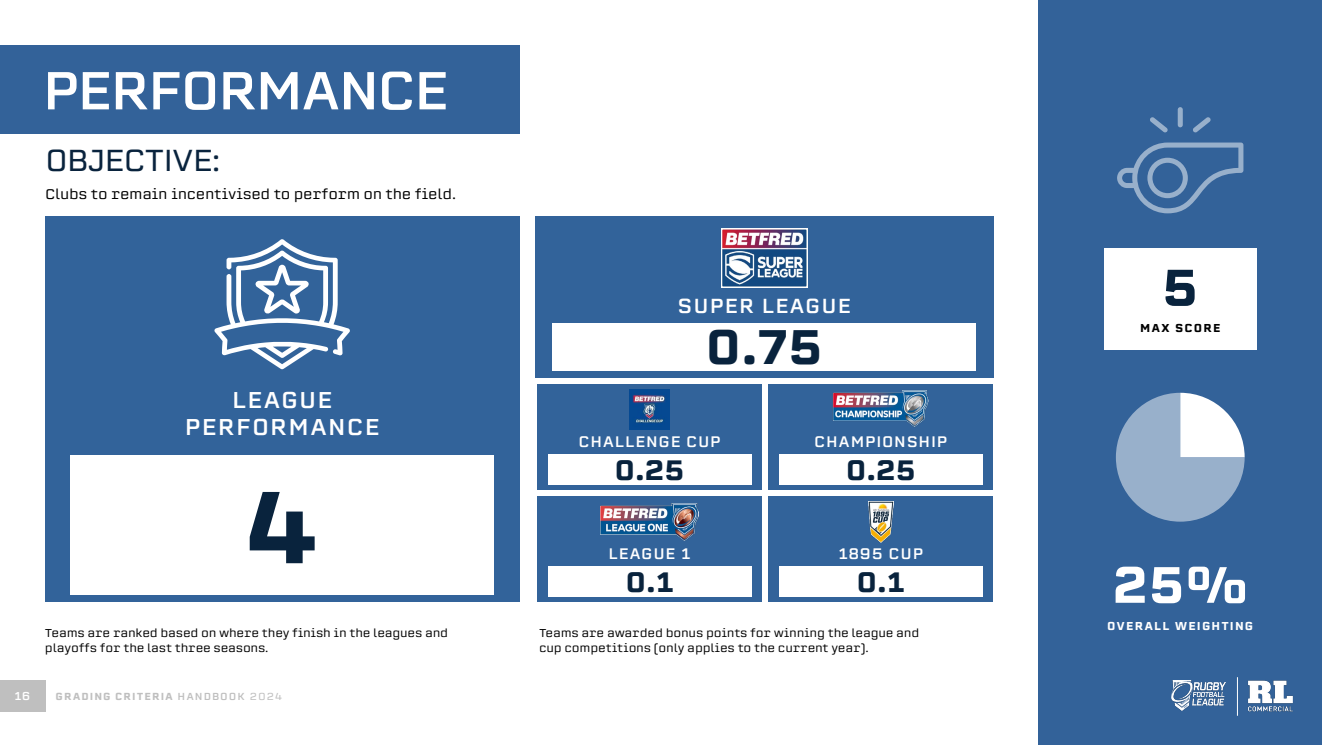
<style>
.page{position:relative;width:1322px;height:745px;background:#fff}
.page>*{position:absolute;margin:0;border:0;box-sizing:border-box;transform-origin:0 0}
.t1{font:500 100px "Erbaum";color:#09233d}
.t2{font:52.5px "Erbaum";letter-spacing:-.04em;color:#fff}
.t3{font:500 50px "Erbaum";color:#fff}
.t4{font:500 50px "Erbaum";color:#09233d}
.t5{font:500 47.5px "Erbaum";color:#09233d}
.t6{font:30px "Erbaum";letter-spacing:-.04em;color:#09233d}
.t7{font:500 27.5px "Erbaum";color:#09233d}
.t8{font:22.5px/27.5px "Erbaum";letter-spacing:.05em;color:#fff;text-align:center}
.t9{font:20px "Erbaum";letter-spacing:.05em;color:#fff}
.t10{font:15px "Erbaum";letter-spacing:.05em;color:#fff}
.t11{font:13.75px "Erbaum";letter-spacing:-.02em;color:#000}
.t12{font:11.25px/15px "Erbaum";letter-spacing:-.02em;color:#000}
.t13{font:500 11.25px "Erbaum";letter-spacing:.1em;color:#fff}
.t14{font:500 11.25px "Erbaum";letter-spacing:.1em;color:#000}
.t15{font:11.25px "Erbaum";color:#fff}
.t16{font:500 10px "Erbaum";letter-spacing:.1em;color:#bfbfbf}
.s1{font-weight:400}
</style>
<div class="page">
<div style="left:1038px;top:0;width:284px;height:744px;background:#336299"></div>
<svg style="left:1116px;top:392px;width:128px;height:129px"></svg>
<div style="left:1104px;top:248px;width:152px;height:102px;background:#fff"></div>
<div style="left:0;top:45px;width:519px;height:89px;background:#336299"></div>
<svg style="left:1117px;top:142px;width:126px;height:71px"></svg>
<div style="left:1177px;top:107px;width:5px;height:20px;background:#98b0cb;border-radius:3px"></div>
<svg style="left:1193px;top:117px;width:18px;height:15px"></svg>
<svg style="left:1150px;top:117px;width:18px;height:15px"></svg>
<div style="left:537px;top:384px;width:225px;height:105px;background:#32639a"></div>
<div style="left:537px;top:496px;width:225px;height:105px;background:#32639a"></div>
<div style="left:768px;top:384px;width:225px;height:105px;background:#32639a"></div>
<div style="left:768px;top:496px;width:225px;height:105px;background:#32639a"></div>
<div style="left:548px;top:453px;width:203px;height:31px;background:#fff"></div>
<div style="left:548px;top:565px;width:203px;height:31px;background:#fff"></div>
<div style="left:779px;top:453px;width:203px;height:31px;background:#fff"></div>
<div style="left:779px;top:565px;width:203px;height:31px;background:#fff"></div>
<div style="left:535px;top:216px;width:458px;height:162px;background:#32639a"></div>
<div style="left:552px;top:323px;width:424px;height:47px;background:#fff"></div>
<div style="left:45px;top:216px;width:474px;height:385px;background:#32639a"></div>
<div style="left:71px;top:454px;width:423px;height:140px;background:#fff"></div>
<svg style="left:214px;top:239px;width:136px;height:130px"></svg>
<img style="left:721px;top:228px;width:86px;height:59px">
<img style="left:630px;top:389px;width:39px;height:40px">
<img style="left:833px;top:390px;width:95px;height:37px">
<img style="left:600px;top:503px;width:99px;height:37px">
<img style="left:868px;top:501px;width:25px;height:41px">
<hr style="left:1237px;top:676px;width:1px;height:39px;background:#fff">
<img style="left:1171px;top:680px;width:55px;height:30px">
<img style="left:1248px;top:680px;width:45px;height:32px">
<div style="left:0;top:679px;width:45px;height:32px;background:#bfbfbf"></div>
<h2 class="t2" style="left:43px;top:54px;width:408px">PERFORMANCE</h2>
<h3 class="t6" style="left:45px;top:139px;width:177px">OBJECTIVE:</h3>
<p class="t11" style="left:45px;top:184px;width:412px">Clubs to remain incentivised to perform on the field.</p>
<h3 class="t8" style="left:185px;top:385px;width:196px">LEAGUE<br>PERFORMANCE</h3>
<h1 class="t1" style="left:246px;top:455px;width:74px">4</h1>
<h3 class="t9" style="left:677px;top:292px;width:175px">SUPER LEAGUE</h3>
<h3 class="t5" style="left:705px;top:313px;width:119px">0.75</h3>
<h3 class="t10" style="left:578px;top:431px;width:144px">CHALLENGE CUP</h3>
<h3 class="t10" style="left:814px;top:431px;width:135px">CHAMPIONSHIP</h3>
<h3 class="t7" style="left:614px;top:450px;width:72px">0.25</h3>
<h3 class="t7" style="left:845px;top:450px;width:72px">0.25</h3>
<h3 class="t10" style="left:608px;top:543px;width:84px">LEAGUE 1</h3>
<h3 class="t10" style="left:838px;top:543px;width:86px">1895 CUP</h3>
<h3 class="t7" style="left:625px;top:562px;width:50px">0.1</h3>
<h3 class="t7" style="left:856px;top:562px;width:50px">0.1</h3>
<p class="t12" style="left:45px;top:624px;width:405px">Teams are ranked based on where they finish in the leagues and playoffs for the last three seasons.</p>
<p class="t12" style="left:539px;top:624px;width:382px">Teams are awarded bonus points for winning the league and cup competitions (only applies to the current year).</p>
<p class="t15" style="left:15px;top:687px;width:17px">16</p>
<p class="t16" style="left:56px;top:688px;width:228px">GRADING CRITERIA <span class="s1">HANDBOOK</span> <span class="s1">2024</span></p>
<h3 class="t4" style="left:1162px;top:251px;width:38px">5</h3>
<p class="t14" style="left:1140px;top:319px;width:82px">MAX SCORE</p>
<h3 class="t3" style="left:1112px;top:548px;width:137px">25%</h3>
<p class="t13" style="left:1107px;top:617px;width:148px">OVERALL WEIGHTING</p>
</div>
